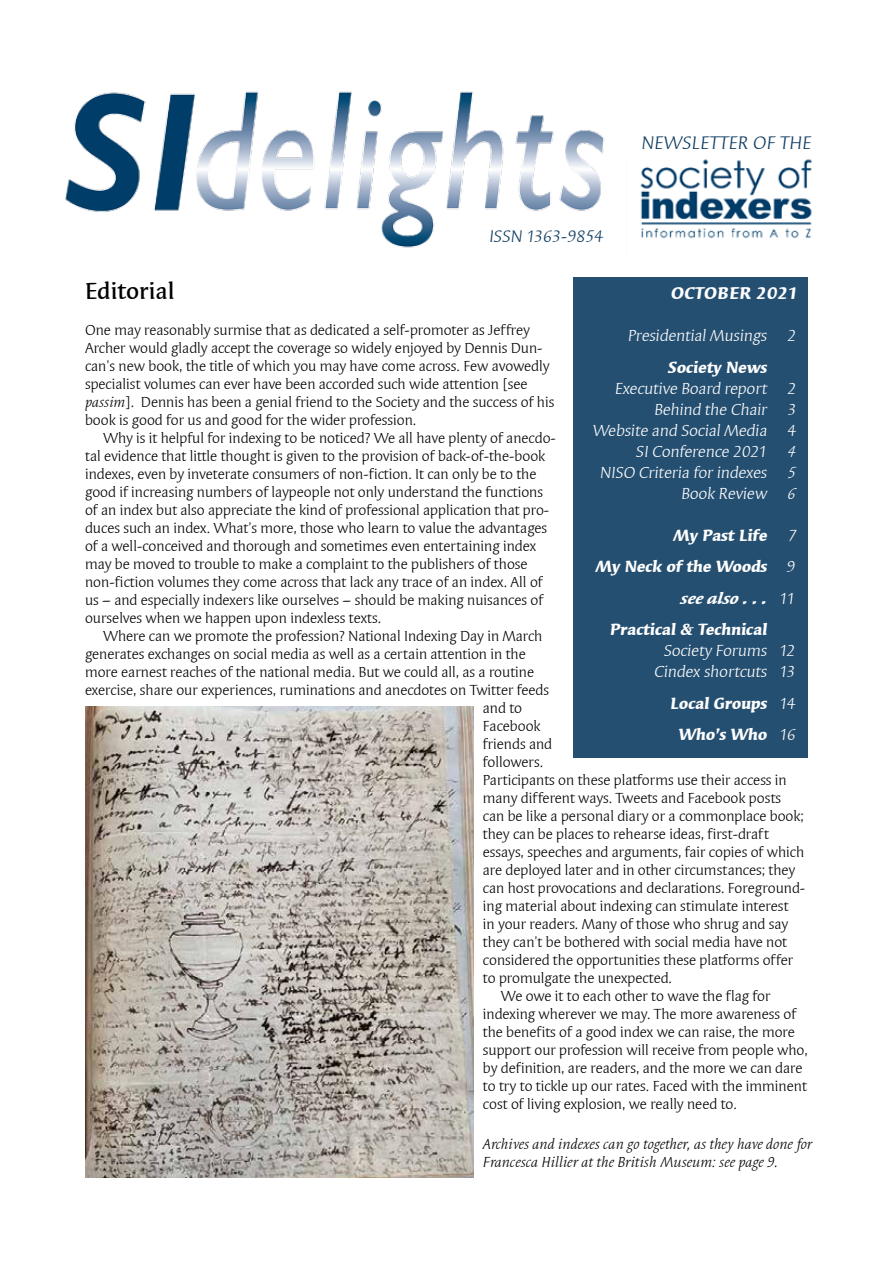
<style>
.page{position:relative;width:893px;height:1263px;background:#fff}
.page>*{position:absolute;margin:0;border:0;box-sizing:border-box;transform-origin:0 0}
.t1{font:24px "Syndor Md OSITCTT Medium";color:#000}
.t2{font:18.75px "Syndor ITCTT Book";color:#0d3b61}
.t3{font:17.25px "Syndor ITCTT Book";color:#0d3b61}
.t4{font:17.25px "Syndor ITCTT Bold";color:#fff}
.t5{font:16.5px/21px "Syndor ITCTT Book";color:#fff;text-align:right}
.t6{font:16.5px/31.5px "Syndor ITCTT Bold";color:#fff;text-align:center}
.t7{font:italic 16.5px "Syndor ITCTT Bold";color:#fff}
.t8{font:15px/18px "Syndor ITCTT Book";color:#000}
.t9{font:italic 15px/18px "Syndor ITCTT Book";color:#000}
.s1{font-style:italic}
.s2{font-family:"Syndor ITCTT Book"}
.s3{font-family:"Syndor ITCTT Book";font-style:normal}
</style>
<div class="page">
<img style="left:65px;top:91px;width:539px;height:157px">
<img style="left:640px;top:159px;width:172px;height:80px">
<div style="left:573px;top:277px;width:235px;height:480px;background:#254f71"></div>
<img style="left:85px;top:707px;width:389px;height:471px">
<p class="t3" style="left:489px;top:226px;width:118px">ISSN 1363-9854</p>
<p class="t2" style="left:641px;top:133px;width:174px">NEWSLETTER OF THE</p>
<h1 class="t1" style="left:85px;top:277px;width:91px">Editorial</h1>
<p class="t8" style="left:85px;top:321px;width:471px">One may reasonably surmise that as dedicated a self-promoter as Jeffrey Archer would gladly accept the coverage so widely enjoyed by Dennis Dun&shy;can’s new book, the title of which you may have come across. Few avowedly specialist volumes can ever have been accorded such wide attention [see <span class="s1">passim</span>]. Dennis has been a genial friend to the Society and the success of his book is good for us and good for the wider profession.</p>
<p class="t8" style="left:85px;top:429px;width:472px;text-indent:18px">Why is it helpful for indexing to be noticed? We all have plenty of anecdo&shy;tal evidence that little thought is given to the provision of back-of-the-book indexes, even by inveterate consumers of non-fiction. It can only be to the good if increasing numbers of laypeople not only understand the functions of an index but also appreciate the kind of professional application that pro&shy;duces such an index. What’s more, those who learn to value the advantages of a well-conceived and thorough and sometimes even entertaining index may be moved to trouble to make a complaint to the publishers of those non-fiction volumes they come across that lack any trace of an index. All of us – and especially indexers like ourselves – should be making nuisances of ourselves when we happen upon indexless texts.</p>
<p class="t8" style="left:103px;top:627px;width:441px">Where can we promote the profession? National Indexing Day in March</p>
<p class="t8" style="left:85px;top:645px;width:442px">generates exchanges on social media as well as a certain attention in the</p>
<p class="t8" style="left:85px;top:663px;width:451px">more earnest reaches of the national media. But we could all, as a routine</p>
<p class="t8" style="left:85px;top:681px;width:466px">exercise, share our experiences, ruminations and anecdotes on Twitter feeds</p>
<p class="t8" style="left:483px;top:699px;width:41px">and to</p>
<p class="t8" style="left:483px;top:717px;width:59px">Facebook</p>
<p class="t8" style="left:483px;top:735px;width:71px">friends and</p>
<p class="t8" style="left:483px;top:753px;width:62px">followers.</p>
<p class="t8" style="left:483px;top:771px;width:305px">Participants on these platforms use their access in</p>
<p class="t8" style="left:483px;top:789px;width:300px">many different ways. Tweets and Facebook posts</p>
<p class="t8" style="left:483px;top:807px;width:323px">can be like a personal diary or a commonplace book;</p>
<p class="t8" style="left:483px;top:825px;width:287px">they can be places to rehearse ideas, first-draft</p>
<p class="t8" style="left:483px;top:843px;width:323px">essays, speeches and arguments, fair copies of which</p>
<p class="t8" style="left:483px;top:861px;width:314px">are deployed later and in other circumstances; they</p>
<p class="t8" style="left:483px;top:879px;width:324px">can host provocations and declarations. Foreground-</p>
<p class="t8" style="left:483px;top:897px;width:307px">ing material about indexing can stimulate interest</p>
<p class="t8" style="left:483px;top:915px;width:307px">in your readers. Many of those who shrug and say</p>
<p class="t8" style="left:483px;top:933px;width:306px">they can’t be bothered with social media have not</p>
<p class="t8" style="left:483px;top:951px;width:312px">considered the opportunities these platforms offer</p>
<p class="t8" style="left:483px;top:969px;width:191px">to promulgate the unexpected.</p>
<p class="t8" style="left:501px;top:987px;width:271px">We owe it to each other to wave the flag for</p>
<p class="t8" style="left:483px;top:1005px;width:315px">indexing wherever we may. The more awareness of</p>
<p class="t8" style="left:483px;top:1023px;width:313px">the benefits of a good index we can raise, the more</p>
<p class="t8" style="left:483px;top:1041px;width:327px">support our profession will receive from people who,</p>
<p class="t8" style="left:483px;top:1059px;width:321px">by definition, are readers, and the more we can dare</p>
<p class="t8" style="left:483px;top:1077px;width:325px">to try to tickle up our rates. Faced with the imminent</p>
<p class="t8" style="left:483px;top:1095px;width:255px">cost of living explosion, we really need to.</p>
<p class="t4" style="left:671px;top:283px;width:131px">OCTOBER 2021</p>
<p class="t5" style="left:627px;top:325px;width:172px">Presidential Musings 2</p>
<p class="t6" style="left:668px;top:351px;width:103px">Society News</p>
<p class="t5" style="left:592px;top:378px;width:207px">Executive Board report 2<br>Behind the Chair 3<br>Website and Social Media 4<br>SI Conference 2021 <span class="s1">4<br></span>NISO Criteria for indexes <span class="s1">5<br></span>Book Review <span class="s1">6</span></p>
<p class="t6" style="left:673px;top:519px;width:127px">My Past Life <span class="s2">7</span></p>
<p class="t6" style="left:595px;top:551px;width:204px">My Neck of the Woods <span class="s2">9</span></p>
<p class="t7" style="left:680px;top:588px;width:118px">see also . . . <span class="s3">11</span></p>
<p class="t6" style="left:610px;top:614px;width:161px">Practical &amp; Technical</p>
<p class="t5" style="left:654px;top:640px;width:145px;text-align:center">Society Forums 12<br>Cindex shortcuts 13</p>
<p class="t6" style="left:670px;top:687px;width:129px">Local Groups <span class="s2">14<br></span>Who’s Who <span class="s2">16</span></p>
<p class="t9" style="left:483px;top:1135px;width:331px">Archives and indexes can go together, as they have done for<br>Francesca Hillier at the British Museum: see page 9.</p>
</div>
